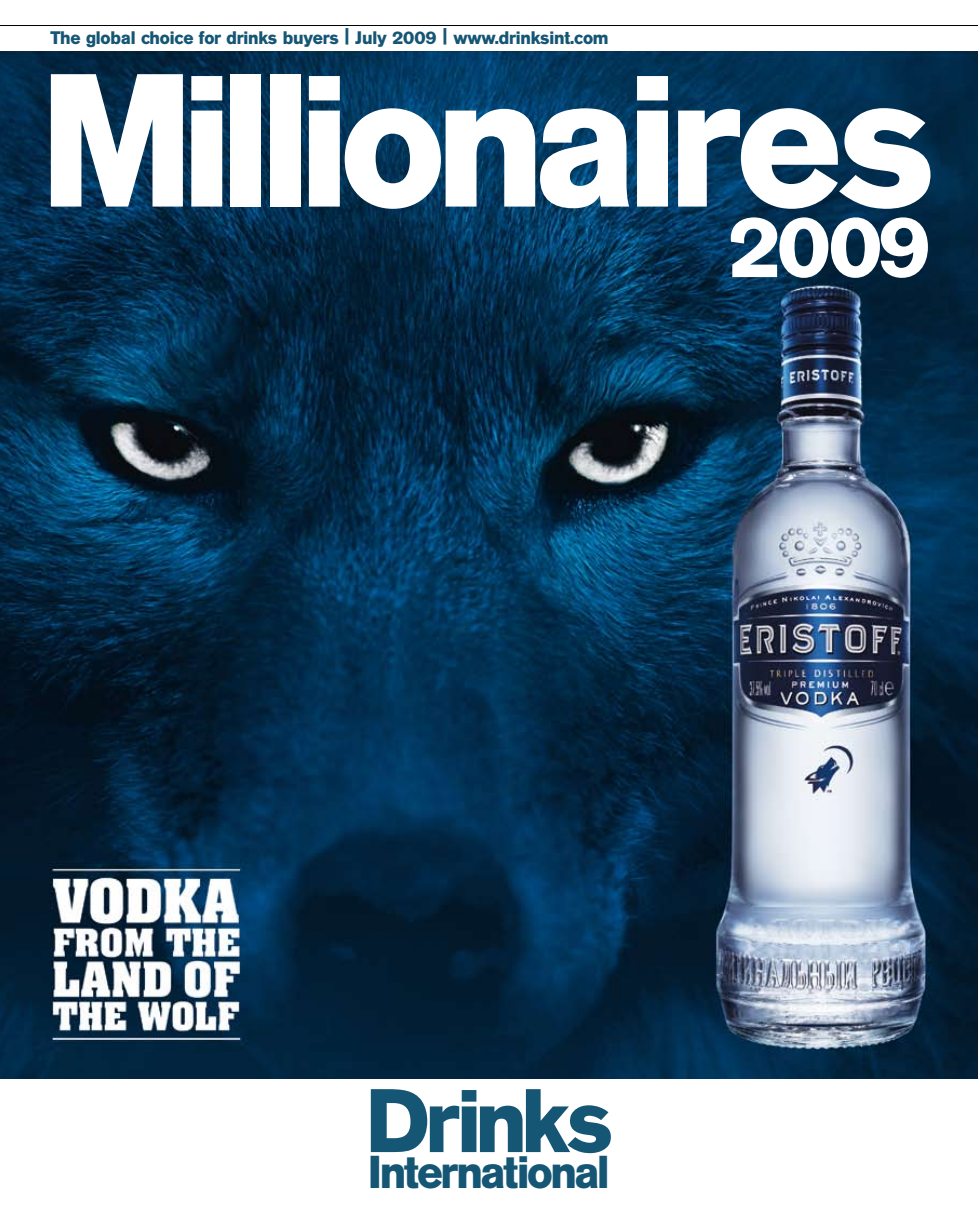
<style>
.page{position:relative;width:978px;height:1212px;background:#fff}
.page>*{position:absolute;margin:0;border:0;box-sizing:border-box;transform-origin:0 0}
.t1{font:700 187.5px "AG Old Face";letter-spacing:-.05em;color:#fff}
.t2{font:700 89.1px "AG Old Face";letter-spacing:-.055em;color:#165675}
.t3{font:700 85.5px "AG Old Face";color:#fff}
.t4{font:700 45.6px "AG Old Face";letter-spacing:-.05em;color:#165675}
.t5{font:700 18px "AG Old Face";letter-spacing:-.01em;color:#165675}
</style>
<div class="page">
<img style="left:0;top:51px;width:978px;height:1027px">
<hr style="left:0;top:25px;width:978px;height:1px;background:#000">
<p class="t5" style="left:51px;top:26px;width:560px">The global choice for drinks buyers | July 2009 | www.drinksint.com</p>
<h1 class="t1" style="left:39px;top:28px;width:898px">Millionaires</h1>
<h3 class="t3" style="left:727px;top:196px;width:205px">2009</h3>
<h2 class="t2" style="left:365px;top:1067px;width:249px">Drinks</h2>
<h3 class="t4" style="left:368px;top:1144px;width:243px">International</h3>
</div>
